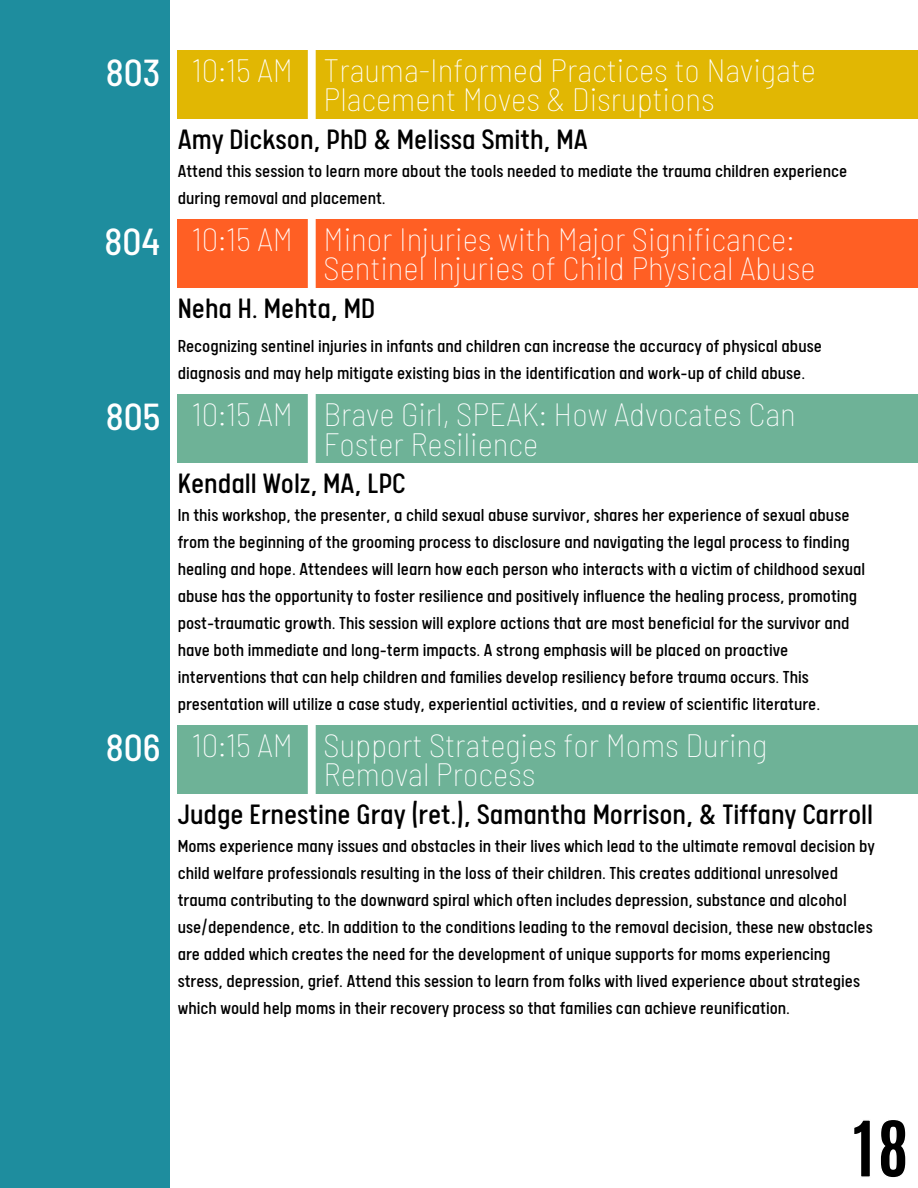
<style>
.page{position:relative;width:918px;height:1188px;background:#fff}
.page>*{position:absolute;margin:0;border:0;box-sizing:border-box;transform-origin:0 0}
.t1{font:64.65px "CA Generated";color:#000}
.t2{font:100 semi-condensed 33px/29.2px "Barlow";color:#fff}
.t3{font:31.5px "Calps";color:#000}
.t4{font:19.5px/27px "Calps";color:#000}
.s1{font-weight:500;font-size:37.5px}
</style>
<div class="page">
<div style="left:0;top:50px;width:918px;height:69px;background:#e1b703"></div>
<div style="left:0;top:219px;width:918px;height:69px;background:#ff5f24"></div>
<div style="left:0;top:394px;width:918px;height:69px;background:#6eb297"></div>
<div style="left:0;top:725px;width:918px;height:69px;background:#6eb297"></div>
<div style="left:1px;top:0;width:176px;height:1188px;background:#fff"></div>
<div style="left:0;top:0;width:170px;height:1188px;background:#1e8d9e"></div>
<div style="left:308px;top:0;width:8px;height:1188px;background:#fff"></div>
<h2 class="t2" style="left:324px;top:54px;width:494px;text-indent:-218px"><span class="s1">803</span> 10:15 AM Trauma-Informed Practices to Navigate<br>Placement Moves &amp; Disruptions</h2>
<h3 class="t3" style="left:178px;top:126px;width:412px">Amy Dickson, PhD &amp; Melissa Smith, MA</h3>
<p class="t4" style="left:178px;top:160px;width:671px">Attend this session to learn more about the tools needed to mediate the trauma children experience during removal and placement.</p>
<h2 class="t2" style="left:324px;top:223px;width:493px;text-indent:-219px"><span class="s1">804</span> 10:15 AM Minor Injuries with Major Significance:<br>Sentinel Injuries of Child Physical Abuse</h2>
<h3 class="t3" style="left:178px;top:296px;width:199px">Neha H. Mehta, MD</h3>
<p class="t4" style="left:178px;top:335px;width:646px">Recognizing sentinel injuries in infants and children can increase the accuracy of physical abuse diagnosis and may help mitigate existing bias in the identification and work-up of child abuse.</p>
<h2 class="t2" style="left:324px;top:398px;width:474px;text-indent:-218px"><span class="s1">805</span> 10:15 AM Brave Girl, SPEAK: How Advocates Can<br>Foster Resilience</h2>
<h3 class="t3" style="left:178px;top:470px;width:229px">Kendall Wolz, MA, LPC</h3>
<p class="t4" style="left:178px;top:504px;width:689px">In this workshop, the presenter, a child sexual abuse survivor, shares her experience of sexual abuse from the beginning of the grooming process to disclosure and navigating the legal process to finding healing and hope. Attendees will learn how each person who interacts with a victim of childhood sexual abuse has the opportunity to foster resilience and positively influence the healing process, promoting post-traumatic growth. This session will explore actions that are most beneficial for the survivor and have both immediate and long-term impacts. A strong emphasis will be placed on proactive interventions that can help children and families develop resiliency before trauma occurs. This presentation will utilize a case study, experiential activities, and a review of scientific literature.</p>
<h2 class="t2" style="left:106px;top:729px;width:663px;text-align:center"><span class="s1">806</span> 10:15 AM Support Strategies for Moms During<br>Removal Process</h2>
<h3 class="t3" style="left:178px;top:801px;width:697px">Judge Ernestine Gray (ret.), Samantha Morrison, &amp; Tiffany Carroll</h3>
<p class="t4" style="left:178px;top:835px;width:699px">Moms experience many issues and obstacles in their lives which lead to the ultimate removal decision by child welfare professionals resulting in the loss of their children. This creates additional unresolved trauma contributing to the downward spiral which often includes depression, substance and alcohol use/dependence, etc. In addition to the conditions leading to the removal decision, these new obstacles are added which creates the need for the development of unique supports for moms experiencing stress, depression, grief. Attend this session to learn from folks with lived experience about strategies which would help moms in their recovery process so that families can achieve reunification.</p>
<h1 class="t1" style="left:853px;top:1102px;width:56px">18</h1>
</div>
